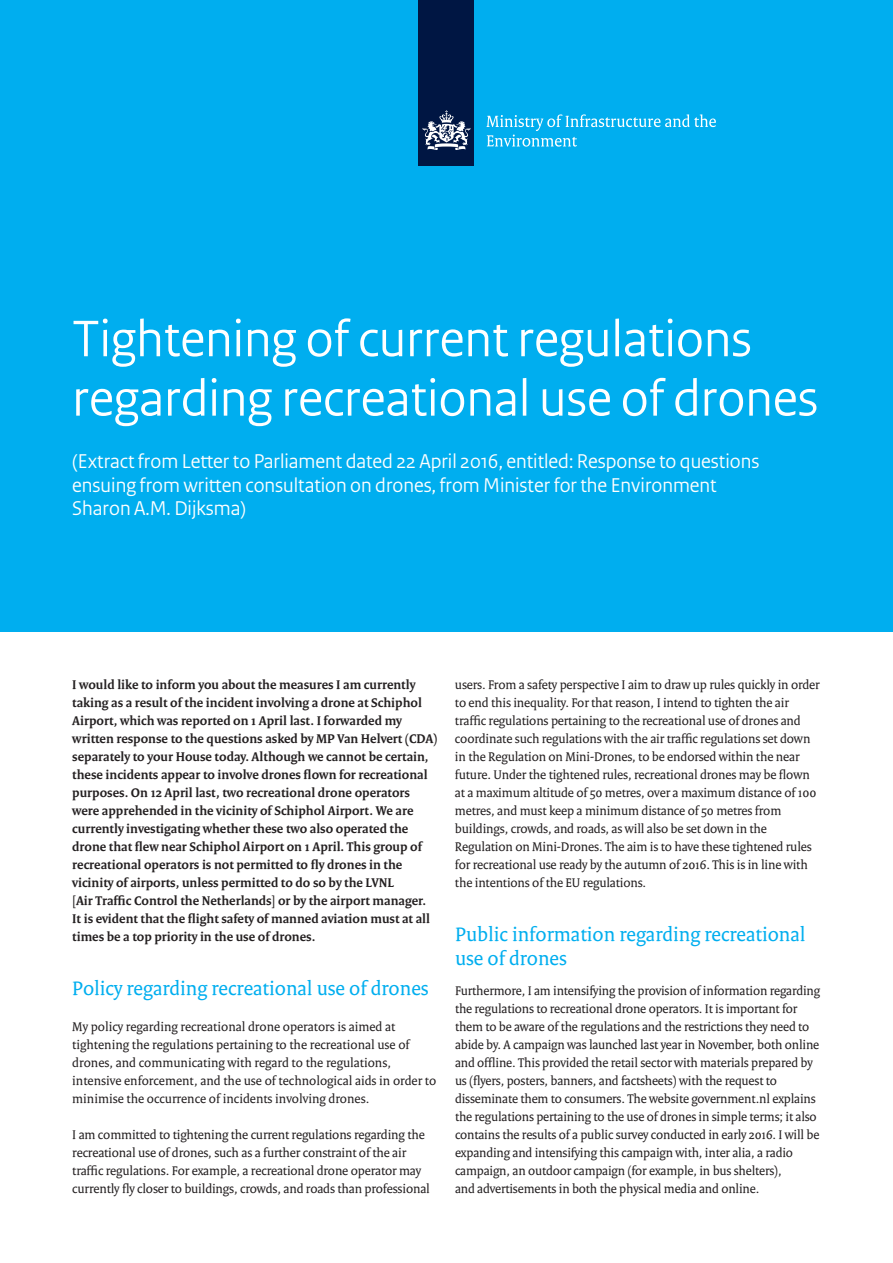
<style>
.page{position:relative;width:893px;height:1263px;background:#fff}
.page>*{position:absolute;margin:0;border:0;box-sizing:border-box;transform-origin:0 0}
.t1{font:54px/59.4px "Rijksoverheid Sans Heading";color:#fff}
.t2{font:21px/23.1px "Rijksoverheid Sans Heading";color:#fff}
.t3{font:21px/24px "Rijksoverheid Serif";color:#00aeef}
.t4{font:13.5px/18px "Rijksoverheid Serif";letter-spacing:-.01em;color:#231f20}
.t5{font:700 13.5px/18px "Rijksoverheid Serif";color:#231f20}
</style>
<div class="page">
<div style="left:0;top:0;width:893px;height:631px;background:#00aeef"></div>
<div style="left:419px;top:0;width:55px;height:166px;background:#001643"></div>
<svg style="left:423px;top:110px;width:47px;height:40px"></svg>
<svg style="left:486px;top:114px;width:230px;height:33px"></svg>
<h1 class="t1" style="left:72px;top:310px;width:747px">Tightening of current regulations regarding recreational use of drones</h1>
<h2 class="t2" style="left:72px;top:450px;width:689px">(Extract from Letter to Parliament dated 22 April 2016, entitled: Response to questions ensuing from written consultation on drones, from Minister for the Environment<br>Sharon A.M. Dijksma)</h2>
<p class="t5" style="left:72px;top:676px;width:367px">I would like to inform you about the measures I am currently taking as a result of the incident involving a drone at Schiphol Airport, which was reported on 1 April last. I forwarded my written response to the questions asked by MP Van Helvert (CDA) separately to your House today. Although we cannot be certain, these incidents appear to involve drones flown for recreational purposes. On 12 April last, two recreational drone operators were apprehended in the vicinity of Schiphol Airport. We are currently investigating whether these two also operated the drone that flew near Schiphol Airport on 1 April. This group of recreational operators is not permitted to fly drones in the vicinity of airports, unless permitted to do so by the LVNL<br>[Air Traffic Control the Netherlands] or by the airport manager.<br>It is evident that the flight safety of manned aviation must at all times be a top priority in the use of drones.</p>
<h2 class="t3" style="left:72px;top:976px;width:358px">Policy regarding recreational use of drones</h2>
<p class="t4" style="left:72px;top:1018px;width:365px">My policy regarding recreational drone operators is aimed at tightening the regulations pertaining to the recreational use of drones, and communicating with regard to the regulations, intensive enforcement, and the use of technological aids in order to minimise the occurrence of incidents involving drones.</p>
<p class="t4" style="left:72px;top:1126px;width:359px">I am committed to tightening the current regulations regarding the recreational use of drones, such as a further constraint of the air traffic regulations. For example, a recreational drone operator may currently fly closer to buildings, crowds, and roads than professional</p>
<p class="t4" style="left:455px;top:676px;width:366px">users. From a safety perspective I aim to draw up rules quickly in order to end this inequality. For that reason, I intend to tighten the air traffic regulations pertaining to the recreational use of drones and coordinate such regulations with the air traffic regulations set down in the Regulation on Mini-Drones, to be endorsed within the near future. Under the tightened rules, recreational drones may be flown at a maximum altitude of 50 metres, over a maximum distance of 100 metres, and must keep a minimum distance of 50 metres from buildings, crowds, and roads, as will also be set down in the Regulation on Mini-Drones. The aim is to have these tightened rules for recreational use ready by the autumn of 2016. This is in line with the intentions of the EU regulations.</p>
<h2 class="t3" style="left:455px;top:922px;width:352px">Public information regarding recreational use of drones</h2>
<p class="t4" style="left:455px;top:982px;width:367px">Furthermore, I am intensifying the provision of information regarding the regulations to recreational drone operators. It is important for them to be aware of the regulations and the restrictions they need to abide by. A campaign was launched last year in November, both online and offline. This provided the retail sector with materials prepared by us (flyers, posters, banners, and factsheets) with the request to disseminate them to consumers. The website government.nl explains the regulations pertaining to the use of drones in simple terms; it also contains the results of a public survey conducted in early 2016. I will be expanding and intensifying this campaign with, inter alia, a radio campaign, an outdoor campaign (for example, in bus shelters),<br>and advertisements in both the physical media and online.</p>
</div>
